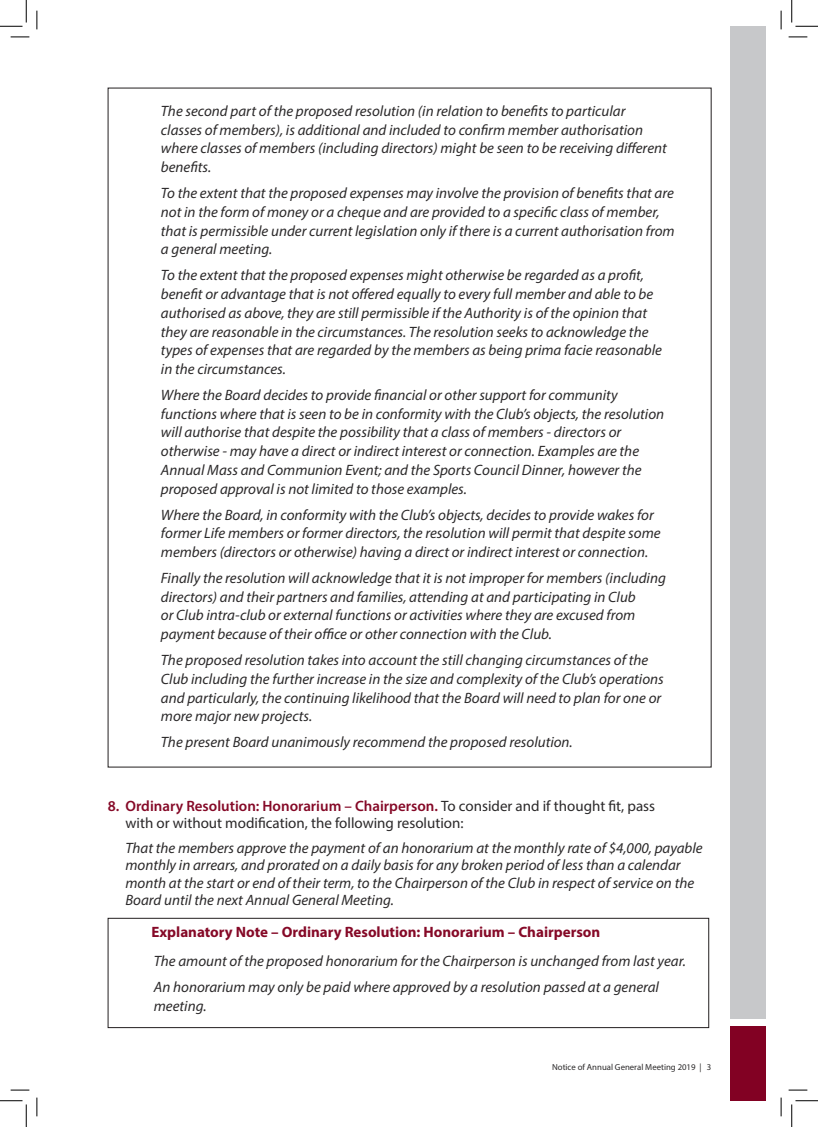
<style>
.page{position:relative;width:818px;height:1127px;background:#fff}
.page>*{position:absolute;margin:0;border:0;box-sizing:border-box;transform-origin:0 0}
.t1{font:italic 15px/18.8px "Myriad Pro";color:#2b292a}
.t2{font:15px/17.5px "Myriad Pro";color:#2b292a}
.t3{font:700 15px "Myriad Pro";color:#850927}
.t4{font:8.75px "Myriad Pro";color:#2b292a}
.s1{font-weight:600;color:#850927}
</style>
<div class="page">
<div style="left:730px;top:26px;width:36px;height:992px;background:#c7c8ca"></div>
<div style="left:730px;top:1026px;width:36px;height:74px;background:#820123"></div>
<div style="left:108px;top:917px;width:601px;height:110px;border:1px solid #231f20"></div>
<svg style="left:11px;top:36px;width:18px;height:2px"></svg>
<svg style="left:788px;top:36px;width:19px;height:2px"></svg>
<svg style="left:11px;top:1089px;width:18px;height:1px"></svg>
<svg style="left:788px;top:1089px;width:19px;height:1px"></svg>
<svg style="left:36px;top:11px;width:2px;height:18px"></svg>
<svg style="left:36px;top:1097px;width:2px;height:18px"></svg>
<svg style="left:780px;top:11px;width:2px;height:18px"></svg>
<svg style="left:780px;top:1097px;width:2px;height:18px"></svg>
<svg style="left:0;top:0;width:27px;height:27px"></svg>
<svg style="left:0;top:1100px;width:27px;height:26px"></svg>
<svg style="left:791px;top:0;width:27px;height:27px"></svg>
<svg style="left:791px;top:1100px;width:27px;height:26px"></svg>
<p class="t1" style="left:161px;top:101px;width:507px">The second part of the proposed resolution (in relation to benefits to particular classes of members), is additional and included to confirm member authorisation where classes of members (including directors) might be seen to be receiving different benefits.</p>
<p class="t1" style="left:161px;top:183px;width:515px">To the extent that the proposed expenses may involve the provision of benefits that are not in the form of money or a cheque and are provided to a specific class of member, that is permissible under current legislation only if there is a current authorisation from a general meeting.</p>
<p class="t1" style="left:161px;top:265px;width:503px">To the extent that the proposed expenses might otherwise be regarded as a profit, benefit or advantage that is not offered equally to every full member and able to be authorised as above, they are still permissible if the Authority is of the opinion that they are reasonable in the circumstances. The resolution seeks to acknowledge the types of expenses that are regarded by the members as being prima facie reasonable in the circumstances.</p>
<p class="t1" style="left:161px;top:385px;width:505px">Where the Board decides to provide financial or other support for community functions where that is seen to be in conformity with the Club’s objects, the resolution will authorise that despite the possibility that a class of members - directors or otherwise - may have a direct or indirect interest or connection. Examples are the Annual Mass and Communion Event; and the Sports Council Dinner, however the proposed approval is not limited to those examples.</p>
<p class="t1" style="left:161px;top:505px;width:501px">Where the Board, in conformity with the Club’s objects, decides to provide wakes for former Life members or former directors, the resolution will permit that despite some members (directors or otherwise) having a direct or indirect interest or connection.</p>
<p class="t1" style="left:161px;top:568px;width:506px">Finally the resolution will acknowledge that it is not improper for members (including directors) and their partners and families, attending at and participating in Club<br>or Club intra-club or external functions or activities where they are excused from payment because of their office or other connection with the Club.</p>
<p class="t1" style="left:161px;top:650px;width:504px">The proposed resolution takes into account the still changing circumstances of the Club including the further increase in the size and complexity of the Club’s operations and particularly, the continuing likelihood that the Board will need to plan for one or more major new projects.</p>
<p class="t1" style="left:161px;top:732px;width:413px">The present Board unanimously recommend the proposed resolution.</p>
<p class="t2" style="left:125px;top:796px;width:531px;text-indent:-18px"><span class="s1">8. Ordinary Resolution: Honorarium – Chairperson.</span> To consider and if thought fit, pass with or without modification, the following resolution:</p>
<p class="t1" style="left:125px;top:838px;width:579px;line-height:17.5px">That the members approve the payment of an honorarium at the monthly rate of $4,000, payable monthly in arrears, and prorated on a daily basis for any broken period of less than a calendar month at the start or end of their term, to the Chairperson of the Club in respect of service on the Board until the next Annual General Meeting.</p>
<p class="t3" style="left:151px;top:921px;width:450px">Explanatory Note – Ordinary Resolution: Honorarium – Chairperson</p>
<p class="t1" style="left:154px;top:948px;width:534px;line-height:25.9px">The amount of the proposed honorarium for the Chairperson is unchanged from last year.<br>An honorarium may only be paid where approved by a resolution passed at a general</p>
<p class="t1" style="left:154px;top:996px;width:54px">meeting.</p>
<p class="t4" style="left:552px;top:1061px;width:161px">Notice of Annual General Meeting 2019 | 3</p>
</div>
